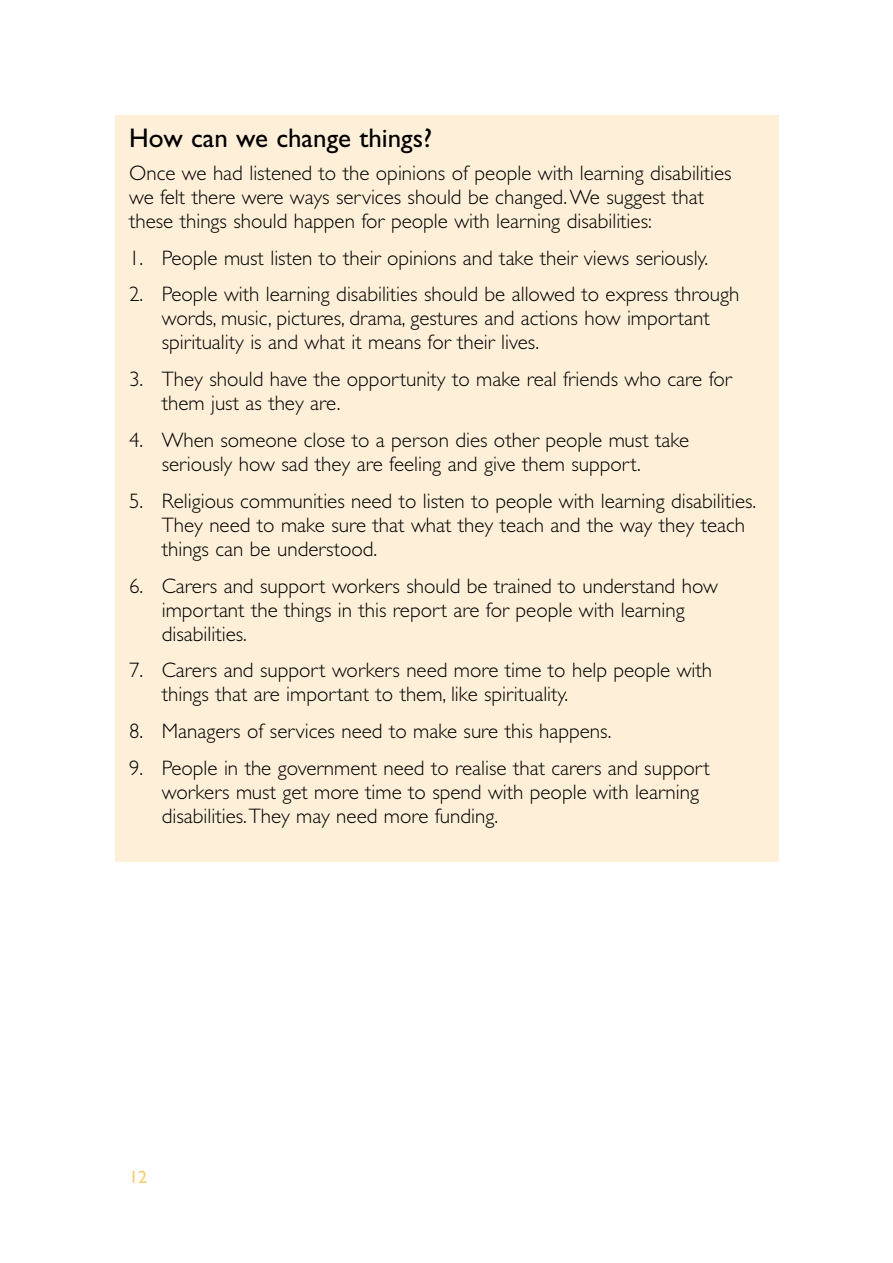
<style>
.page{position:relative;width:893px;height:1263px;background:#fff}
.page>*{position:absolute;margin:0;border:0;box-sizing:border-box;transform-origin:0 0}
.t1{font:27px "Gill Sans";color:#000}
.t2{font:300 21px/24px "Gill Sans";color:#000}
.t3{font:18px "Gill Sans";color:#f8cd75}
</style>
<div class="page">
<div style="left:115px;top:115px;width:663px;height:747px;background:#fef0d8"></div>
<p class="t1" style="left:129px;top:129px;width:304px">How can we change things?</p>
<p class="t2" style="left:129px;top:163px;width:604px">Once we had listened to the opinions of people with learning disabilities we felt there were ways services should be changed.We suggest that these things should happen for people with learning disabilities:</p>
<p class="t2" style="left:129px;top:248px;width:580px">1. People must listen to their opinions and take their views seriously.</p>
<p class="t2" style="left:162px;top:285px;width:579px;text-indent:-33px">2. People with learning disabilities should be allowed to express through words, music, pictures, drama, gestures and actions how important spirituality is and what it means for their lives.</p>
<p class="t2" style="left:162px;top:370px;width:571px;text-indent:-33px">3. They should have the opportunity to make real friends who care for them just as they are.</p>
<p class="t2" style="left:162px;top:430px;width:529px;text-indent:-33px">4. When someone close to a person dies other people must take seriously how sad they are feeling and give them support.</p>
<p class="t2" style="left:162px;top:491px;width:596px;text-indent:-33px">5. Religious communities need to listen to people with learning disabilities.<br>They need to make sure that what they teach and the way they teach things can be understood.</p>
<p class="t2" style="left:162px;top:576px;width:557px;text-indent:-33px">6. Carers and support workers should be trained to understand how important the things in this report are for people with learning disabilities.</p>
<p class="t2" style="left:162px;top:661px;width:552px;text-indent:-33px">7. Carers and support workers need more time to help people with things that are important to them, like spirituality.</p>
<p class="t2" style="left:129px;top:721px;width:484px">8. Managers of services need to make sure this happens.</p>
<p class="t2" style="left:162px;top:758px;width:549px;text-indent:-33px">9. People in the government need to realise that carers and support workers must get more time to spend with people with learning disabilities.They may need more funding.</p>
<p class="t3" style="left:129px;top:1171px;width:19px">12</p>
</div>
